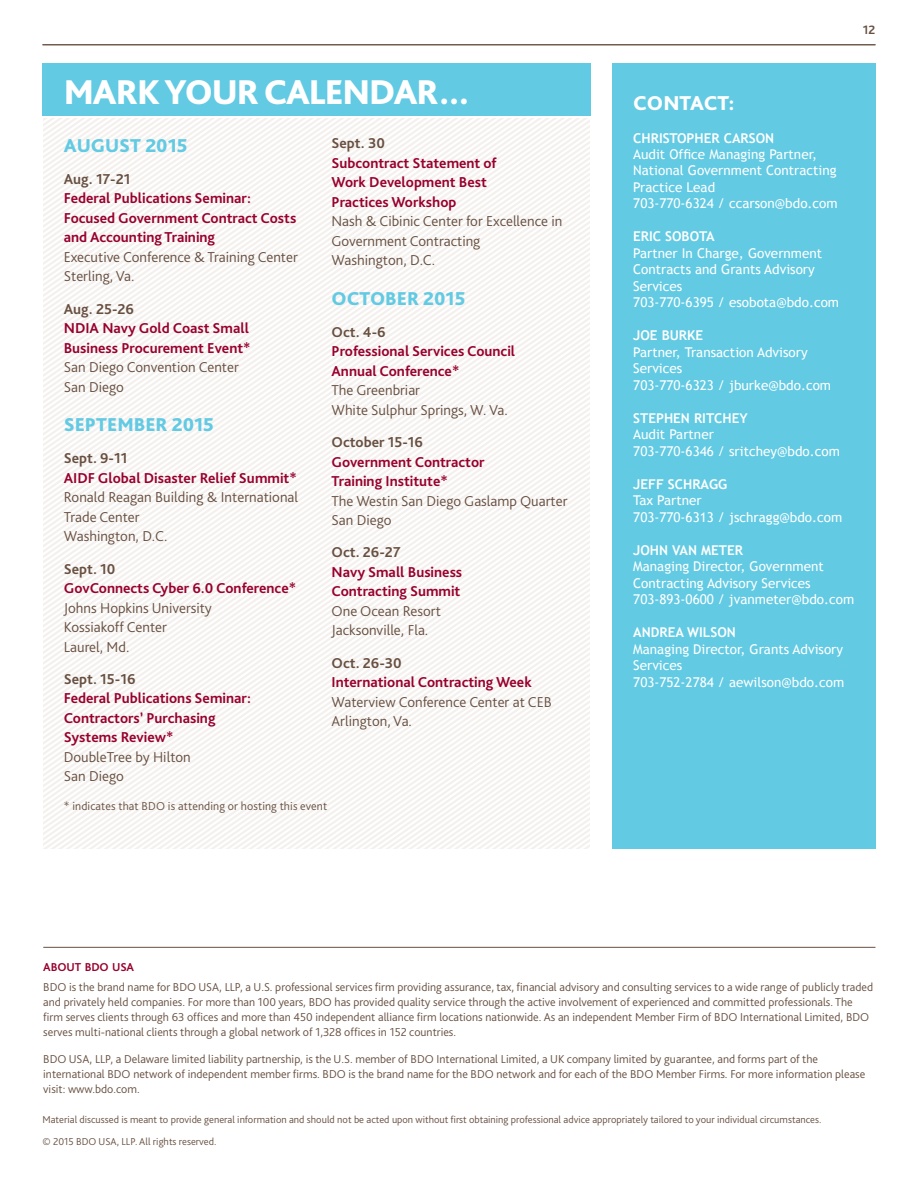
<style>
.page{position:relative;width:918px;height:1188px;background:#fff}
.page>*{position:absolute;margin:0;border:0;box-sizing:border-box;transform-origin:0 0}
.t1{font:800 36px "Bliss Pro";letter-spacing:-.03em;color:#fff}
.t2{font:800 21px "Bliss Pro";color:#fff}
.t3{font:800 19.5px "Bliss Pro";color:#62cae3}
.t4{font:700 15px/19.5px "Bliss Pro";color:#98002e}
.t5{font:300 15px/19.5px "Bliss Pro";color:#685041}
.t6{font:700 15px "Bliss Pro";color:#685041}
.t7{font:13.5px/16.5px "Trebuchet MS";color:#fff}
.t8{font:700 13.5px "Trebuchet MS";color:#fff}
.t9{font:700 12.75px "Bliss Pro";color:#685041}
.t10{font:300 12px/15px "Bliss Pro";color:#685041}
.t11{font:700 12px "Bliss Pro";letter-spacing:-.01em;color:#98002e}
.t12{font:300 10.5px/22px "Bliss Pro";color:#685041}
</style>
<div class="page">
<hr style="left:43px;top:44px;width:832px;height:1px;background:#685041">
<div style="left:612px;top:64px;width:263px;height:785px;background:#62cae3"></div>
<svg style="left:43px;top:118px;width:547px;height:731px"></svg>
<svg style="left:77px;top:225px;width:513px;height:624px"></svg>
<div style="left:43px;top:64px;width:548px;height:52px;background:#62cae3"></div>
<hr style="left:43px;top:947px;width:832px;height:1px;background:#685041">
<h1 class="t1" style="left:64px;top:69px;width:408px">MARK YOUR CALENDAR…</h1>
<h3 class="t3" style="left:64px;top:133px;width:125px">AUGUST 2015</h3>
<p class="t6" style="left:64px;top:169px;width:68px">Aug. 17-21</p>
<p class="t4" style="left:64px;top:188px;width:234px">Federal Publications Seminar:<br>Focused Government Contract Costs and Accounting Training</p>
<p class="t5" style="left:64px;top:247px;width:236px">Executive Conference &amp; Training Center<br>Sterling, Va.</p>
<p class="t6" style="left:64px;top:299px;width:72px">Aug. 25-26</p>
<p class="t4" style="left:64px;top:318px;width:188px">NDIA Navy Gold Coast Small<br>Business Procurement Event*</p>
<p class="t5" style="left:64px;top:357px;width:177px">San Diego Convention Center<br>San Diego</p>
<h3 class="t3" style="left:64px;top:412px;width:152px">SEPTEMBER 2015</h3>
<p class="t6" style="left:64px;top:449px;width:65px">Sept. 9-11</p>
<p class="t4" style="left:64px;top:468px;width:234px">AIDF Global Disaster Relief Summit*</p>
<p class="t5" style="left:64px;top:487px;width:236px">Ronald Reagan Building &amp; International<br>Trade Center<br>Washington, D.C.</p>
<p class="t6" style="left:64px;top:559px;width:53px">Sept. 10</p>
<p class="t4" style="left:64px;top:578px;width:234px">GovConnects Cyber 6.0 Conference*</p>
<p class="t5" style="left:64px;top:597px;width:150px">Johns Hopkins University<br>Kossiakoff Center<br>Laurel, Md.</p>
<p class="t6" style="left:64px;top:669px;width:73px">Sept. 15-16</p>
<p class="t4" style="left:64px;top:688px;width:189px">Federal Publications Seminar:<br>Contractors’ Purchasing<br>Systems Review*</p>
<p class="t5" style="left:64px;top:747px;width:129px">DoubleTree by Hilton<br>San Diego</p>
<p class="t6" style="left:332px;top:134px;width:55px">Sept. 30</p>
<p class="t4" style="left:332px;top:152px;width:167px">Subcontract Statement of<br>Work Development Best<br>Practices Workshop</p>
<p class="t5" style="left:332px;top:211px;width:232px">Nash &amp; Cibinic Center for Excellence in<br>Government Contracting<br>Washington, D.C.</p>
<h3 class="t3" style="left:332px;top:286px;width:135px">OCTOBER 2015</h3>
<p class="t6" style="left:332px;top:323px;width:56px">Oct. 4-6</p>
<p class="t4" style="left:332px;top:341px;width:185px">Professional Services Council<br>Annual Conference*</p>
<p class="t5" style="left:332px;top:380px;width:178px">The Greenbriar<br>White Sulphur Springs, W. Va.</p>
<p class="t6" style="left:332px;top:433px;width:93px">October 15-16</p>
<p class="t4" style="left:332px;top:452px;width:155px">Government Contractor<br>Training Institute*</p>
<p class="t5" style="left:332px;top:491px;width:237px">The Westin San Diego Gaslamp Quarter<br>San Diego</p>
<p class="t6" style="left:332px;top:543px;width:70px">Oct. 26-27</p>
<p class="t4" style="left:332px;top:562px;width:132px">Navy Small Business<br>Contracting Summit</p>
<p class="t5" style="left:332px;top:601px;width:111px">One Ocean Resort<br>Jacksonville, Fla.</p>
<p class="t6" style="left:332px;top:653px;width:72px">Oct. 26-30</p>
<p class="t4" style="left:332px;top:672px;width:202px">International Contracting Week</p>
<p class="t5" style="left:332px;top:692px;width:222px">Waterview Conference Center at CEB<br>Arlington, Va.</p>
<p class="t10" style="left:64px;top:798px;width:265px">* indicates that BDO is attending or hosting this event</p>
<p class="t9" style="left:863px;top:22px;width:14px">12</p>
<h2 class="t2" style="left:633px;top:89px;width:103px">CONTACT:</h2>
<p class="t8" style="left:633px;top:129px;width:142px">CHRISTOPHER CARSON</p>
<p class="t7" style="left:633px;top:146px;width:206px">Audit Office Managing Partner,<br>National Government Contracting<br>Practice Lead<br>703-770-6324 / ccarson@bdo.com</p>
<p class="t8" style="left:633px;top:228px;width:83px">ERIC SOBOTA</p>
<p class="t7" style="left:633px;top:245px;width:207px">Partner In Charge, Government<br>Contracts and Grants Advisory<br>Services<br>703-770-6395 / esobota@bdo.com</p>
<p class="t8" style="left:633px;top:327px;width:71px">JOE BURKE</p>
<p class="t7" style="left:633px;top:344px;width:199px">Partner, Transaction Advisory<br>Services<br>703-770-6323 / jburke@bdo.com</p>
<p class="t8" style="left:633px;top:410px;width:116px">STEPHEN RITCHEY</p>
<p class="t7" style="left:633px;top:427px;width:208px">Audit Partner<br>703-770-6346 / sritchey@bdo.com</p>
<p class="t8" style="left:633px;top:476px;width:95px">JEFF SCHRAGG</p>
<p class="t7" style="left:633px;top:493px;width:211px">Tax Partner<br>703-770-6313 / jschragg@bdo.com</p>
<p class="t8" style="left:633px;top:542px;width:111px">JOHN VAN METER</p>
<p class="t7" style="left:633px;top:559px;width:222px">Managing Director, Government<br>Contracting Advisory Services<br>703-893-0600 / jvanmeter@bdo.com</p>
<p class="t8" style="left:633px;top:624px;width:104px">ANDREA WILSON</p>
<p class="t7" style="left:633px;top:641px;width:213px">Managing Director, Grants Advisory<br>Services<br>703-752-2784 / aewilson@bdo.com</p>
<p class="t11" style="left:43px;top:960px;width:92px">ABOUT BDO USA</p>
<p class="t10" style="left:43px;top:979px;width:831px">BDO is the brand name for BDO USA, LLP, a U.S. professional services firm providing assurance, tax, financial advisory and consulting services to a wide range of publicly traded and privately held companies. For more than 100 years, BDO has provided quality service through the active involvement of experienced and committed professionals. The firm serves clients through 63 offices and more than 450 independent alliance firm locations nationwide. As an independent Member Firm of BDO International Limited, BDO serves multi-national clients through a global network of 1,328 offices in 152 countries.</p>
<p class="t10" style="left:43px;top:1052px;width:824px">BDO USA, LLP, a Delaware limited liability partnership, is the U.S. member of BDO International Limited, a UK company limited by guarantee, and forms part of the international BDO network of independent member firms. BDO is the brand name for the BDO network and for each of the BDO Member Firms. For more information please visit: www.bdo.com.</p>
<p class="t12" style="left:43px;top:1108px;width:780px">Material discussed is meant to provide general information and should not be acted upon without first obtaining professional advice appropriately tailored to your individual circumstances. © 2015 BDO USA, LLP. All rights reserved.</p>
</div>
